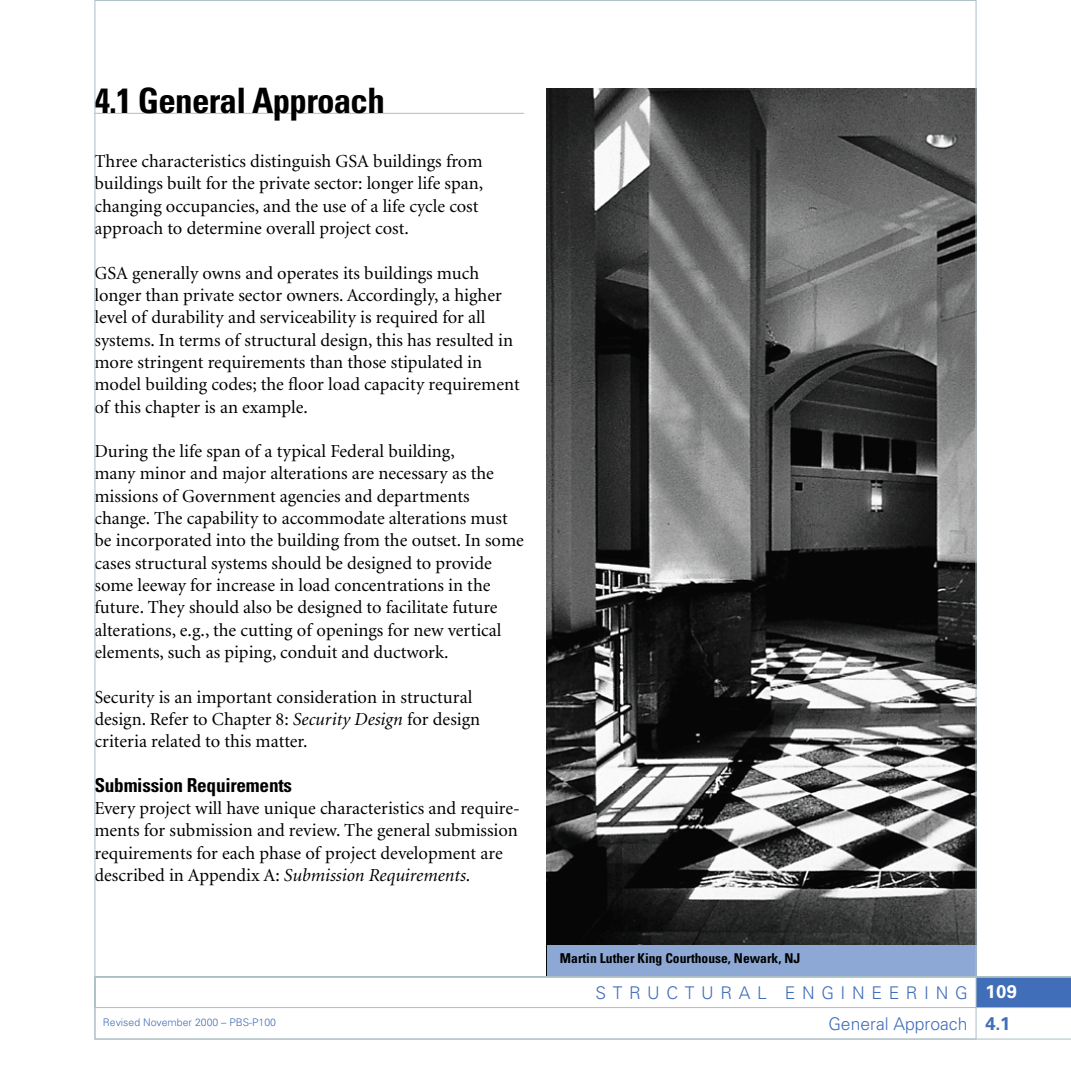
<style>
.page{position:relative;width:1071px;height:1071px;background:#fff}
.page>*{position:absolute;margin:0;border:0;box-sizing:border-box;transform-origin:0 0}
.t1{font:700 condensed 35px "Univers";letter-spacing:-.02em;color:#000}
.t2{font:700 condensed 19.25px "Univers";letter-spacing:-.015em;color:#000}
.t3{font:18.38px/22.4px "Minion";color:#000}
.t4{font:700 18.38px "Univers";color:#fff}
.t5{font:300 17.5px "Univers";letter-spacing:.38em;color:#416eb9}
.t6{font:300 17.5px "Univers";color:#416eb9}
.t7{font:700 condensed 13.65px "Univers";color:#000}
.t8{font:300 10.5px "Univers";color:#416eb9}
.s1{font-style:italic}
.s2{font-weight:700;font-size:18.38px}
</style>
<div class="page">
<img style="left:547px;top:88px;width:427px;height:857px">
<div style="left:547px;top:945px;width:429px;height:31px;background:#8da8d5"></div>
<svg style="left:96px;top:976px;width:975px;height:64px"></svg>
<hr style="left:94px;top:113px;width:430px;height:1px;background:#acbfc5">
<h1 class="t1" style="left:94px;top:88px;width:292px">4.1 General Approach</h1>
<p class="t3" style="left:94px;top:152px;width:390px">Three characteristics distinguish GSA buildings from buildings built for the private sector: longer life span, changing occupancies, and the use of a life cycle cost approach to determine overall project cost.</p>
<p class="t3" style="left:94px;top:263px;width:427px">GSA generally owns and operates its buildings much longer than private sector owners. Accordingly, a higher level of durability and serviceability is required for all systems. In terms of structural design, this has resulted in more stringent requirements than those stipulated in model building codes; the floor load capacity requirement of this chapter is an example.</p>
<p class="t3" style="left:94px;top:442px;width:431px">During the life span of a typical Federal building,<br>many minor and major alterations are necessary as the missions of Government agencies and departments change. The capability to accommodate alterations must be incorporated into the building from the outset. In some cases structural systems should be designed to provide some leeway for increase in load concentrations in the future. They should also be designed to facilitate future alterations, e.g., the cutting of openings for new vertical elements, such as piping, conduit and ductwork.</p>
<p class="t3" style="left:94px;top:687px;width:387px">Security is an important consideration in structural design. Refer to Chapter 8: <span class="s1">Security Design</span> for design criteria related to this matter.</p>
<p class="t2" style="left:94px;top:778px;width:199px">Submission Requirements</p>
<p class="t3" style="left:94px;top:799px;width:427px">Every project will have unique characteristics and require&shy;ments for submission and review. The general submission requirements for each phase of project development are described in Appendix A: <span class="s1">Submission Requirements</span>.</p>
<p class="t7" style="left:560px;top:953px;width:242px">Martin Luther King Courthouse, Newark, NJ</p>
<p class="t5" style="left:595px;top:986px;width:374px">STRUCTURAL ENGINEERING</p>
<p class="t4" style="left:985px;top:985px;width:33px">109</p>
<p class="t8" style="left:103px;top:1019px;width:175px">Revised November 2000 – PBS-P100</p>
<p class="t6" style="left:828px;top:1017px;width:184px">General Approach <span class="s2">4.1</span></p>
</div>
